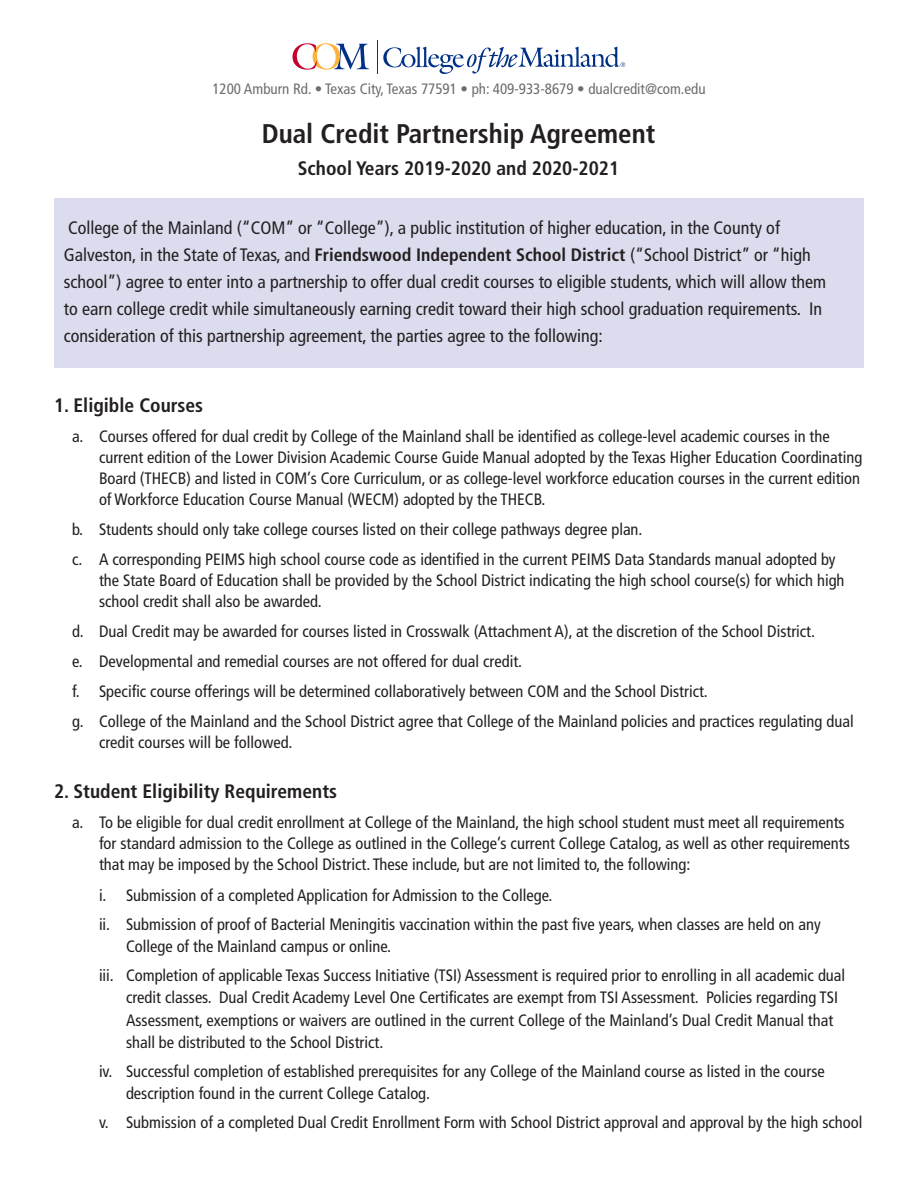
<style>
.page{position:relative;width:918px;height:1188px;background:#fff}
.page>*{position:absolute;margin:0;border:0;box-sizing:border-box;transform-origin:0 0}
.t1{font:700 condensed 27px "Frutiger";color:#231f20}
.H1_Subhead{font:700 condensed 19.5px "Frutiger";color:#231f20}
.Normal_Paragraph{font:condensed 18px/27px "Frutiger";color:#231f20}
.t2{font:condensed 16.5px/21px "Frutiger";color:#231f20}
.t3{font:condensed 15px "Frutiger";color:#6c6d70}
.s1{font-weight:700}
</style>
<div class="page">
<div style="left:54px;top:198px;width:810px;height:169px;background:#dbdced"></div>
<svg style="left:293px;top:43px;width:76px;height:27px"></svg>
<svg style="left:383px;top:47px;width:242px;height:27px"></svg>
<hr style="left:377px;top:41px;width:1px;height:33px;background:#003186">
<p class="t3" style="left:212px;top:80px;width:495px">1200 Amburn Rd. • Texas City, Texas 77591 • ph: 409-933-8679 • dualcredit@com.edu</p>
<h1 class="t1" style="left:262px;top:118px;width:395px">Dual Credit Partnership Agreement</h1>
<h1 class="H1_Subhead" style="left:298px;top:156px;width:323px">School Years 2019-2020 and 2020-2021</h1>
<p class="Normal_Paragraph" style="left:64px;top:215px;width:764px">College of the Mainland (“COM” or “College”), a public institution of higher education, in the County of Galveston, in the State of Texas, and <span class="s1">Friendswood Independent School District</span> (“School District” or “high school”) agree to enter into a partnership to offer dual credit courses to eligible students, which will allow them to earn college credit while simultaneously earning credit toward their high school graduation requirements. In consideration of this partnership agreement, the parties agree to the following:</p>
<h2 class="H1_Subhead" style="left:54px;top:394px;width:151px">1. Eligible Courses</h2>
<p class="t2" style="left:99px;top:426px;width:765px;text-indent:-27px">a. Courses offered for dual credit by College of the Mainland shall be identified as college-level academic courses in the current edition of the Lower Division Academic Course Guide Manual adopted by the Texas Higher Education Coordinating Board (THECB) and listed in COM’s Core Curriculum, or as college-level workforce education courses in the current edition of Workforce Education Course Manual (WECM) adopted by the THECB.</p>
<p class="t2" style="left:72px;top:519px;width:572px">b. Students should only take college courses listed on their college pathways degree plan.</p>
<p class="t2" style="left:99px;top:549px;width:747px;text-indent:-27px">c. A corresponding PEIMS high school course code as identified in the current PEIMS Data Standards manual adopted by the State Board of Education shall be provided by the School District indicating the high school course(s) for which high school credit shall also be awarded.</p>
<p class="t2" style="left:72px;top:621px;width:745px">d. Dual Credit may be awarded for courses listed in Crosswalk (Attachment A), at the discretion of the School District.</p>
<p class="t2" style="left:72px;top:651px;width:452px">e. Developmental and remedial courses are not offered for dual credit.</p>
<p class="t2" style="left:72px;top:681px;width:637px">f. Specific course offerings will be determined collaboratively between COM and the School District.</p>
<p class="t2" style="left:99px;top:711px;width:756px;text-indent:-27px">g. College of the Mainland and the School District agree that College of the Mainland policies and practices regulating dual credit courses will be followed.</p>
<h2 class="H1_Subhead" style="left:54px;top:780px;width:285px">2. Student Eligibility Requirements</h2>
<p class="t2" style="left:99px;top:812px;width:752px;text-indent:-27px">a. To be eligible for dual credit enrollment at College of the Mainland, the high school student must meet all requirements for standard admission to the College as outlined in the College’s current College Catalog, as well as other requirements that may be imposed by the School District. These include, but are not limited to, the following:</p>
<p class="t2" style="left:99px;top:885px;width:455px">i. Submission of a completed Application for Admission to the College.</p>
<p class="t2" style="left:126px;top:913px;width:696px;line-height:22.5px;text-indent:-27px">ii. Submission of proof of Bacterial Meningitis vaccination within the past five years, when classes are held on any<br>College of the Mainland campus or online.</p>
<p class="t2" style="left:126px;top:964px;width:721px;line-height:22.5px;text-indent:-27px">iii. Completion of applicable Texas Success Initiative (TSI) Assessment is required prior to enrolling in all academic dual credit classes. Dual Credit Academy Level One Certificates are exempt from TSI Assessment. Policies regarding TSI Assessment, exemptions or waivers are outlined in the current College of the Mainland’s Dual Credit Manual that shall be distributed to the School District.</p>
<p class="t2" style="left:126px;top:1060px;width:700px;line-height:22.5px;text-indent:-27px">iv. Successful completion of established prerequisites for any College of the Mainland course as listed in the course description found in the current College Catalog.</p>
<p class="t2" style="left:99px;top:1112px;width:765px">v. Submission of a completed Dual Credit Enrollment Form with School District approval and approval by the high school</p>
</div>
